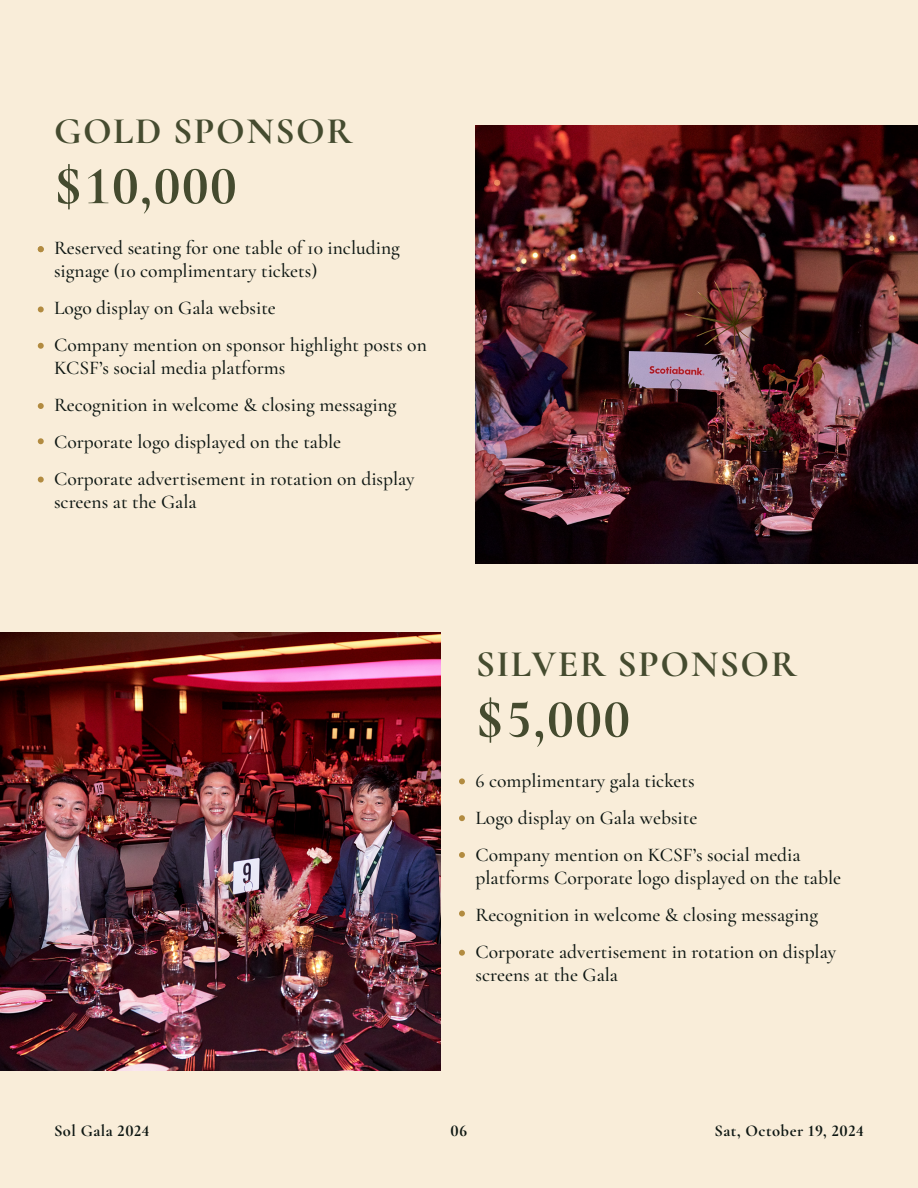
<style>
.page{position:relative;width:918px;height:1188px;background:#f9edd9}
.page>*{position:absolute;margin:0;border:0;box-sizing:border-box;transform-origin:0 0}
.Page_Title{font:700 54px "Cormorant Garamond";letter-spacing:.03em;color:#454b2f}
.Page_Title_-_Small{font:700 37.5px "Cormorant Garamond";letter-spacing:.04em;color:#454b2f}
.Body_Paragraph{font:500 19.5px/23.4px "Cormorant Garamond";color:#0e1713}
.t1{font:700 16.5px "Cormorant Garamond";letter-spacing:.03em;color:#0e1713}
</style>
<div class="page">
<svg style="left:38px;top:306px;width:6px;height:6px"></svg>
<svg style="left:38px;top:246px;width:6px;height:6px"></svg>
<svg style="left:38px;top:343px;width:6px;height:6px"></svg>
<svg style="left:38px;top:403px;width:6px;height:6px"></svg>
<svg style="left:38px;top:438px;width:6px;height:6px"></svg>
<svg style="left:459px;top:778px;width:6px;height:6px"></svg>
<svg style="left:38px;top:477px;width:6px;height:6px"></svg>
<svg style="left:459px;top:815px;width:6px;height:6px"></svg>
<svg style="left:459px;top:852px;width:6px;height:6px"></svg>
<svg style="left:459px;top:911px;width:6px;height:6px"></svg>
<svg style="left:459px;top:950px;width:6px;height:6px"></svg>
<img style="left:476px;top:125px;width:442px;height:438px">
<img style="left:0;top:633px;width:441px;height:438px">
<p class="Page_Title_-_Small" style="left:54px;top:107px;width:300px">GOLD SPONSOR</p>
<p class="Page_Title" style="left:54px;top:153px;width:184px">$10,000</p>
<p class="Body_Paragraph" style="left:54px;top:236px;width:347px">Reserved seating for one table of 10 including signage (10 complimentary tickets)</p>
<p class="Body_Paragraph" style="left:54px;top:296px;width:224px">Logo display on Gala website</p>
<p class="Body_Paragraph" style="left:54px;top:333px;width:374px">Company mention on sponsor highlight posts on<br>KCSF’s social media platforms</p>
<p class="Body_Paragraph" style="left:54px;top:393px;width:344px">Recognition in welcome &amp; closing messaging</p>
<p class="Body_Paragraph" style="left:54px;top:430px;width:289px">Corporate logo displayed on the table</p>
<p class="Body_Paragraph" style="left:54px;top:467px;width:362px">Corporate advertisement in rotation on display screens at the Gala</p>
<p class="Page_Title_-_Small" style="left:476px;top:641px;width:323px">SILVER SPONSOR</p>
<p class="Page_Title" style="left:476px;top:686px;width:156px">$5,000</p>
<p class="Body_Paragraph" style="left:476px;top:769px;width:221px">6 complimentary gala tickets</p>
<p class="Body_Paragraph" style="left:476px;top:806px;width:224px">Logo display on Gala website</p>
<p class="Body_Paragraph" style="left:476px;top:843px;width:367px">Company mention on KCSF’s social media platforms Corporate logo displayed on the table</p>
<p class="Body_Paragraph" style="left:476px;top:903px;width:344px">Recognition in welcome &amp; closing messaging</p>
<p class="Body_Paragraph" style="left:476px;top:940px;width:362px">Corporate advertisement in rotation on display screens at the Gala</p>
<p class="t1" style="left:54px;top:1120px;width:97px">Sol Gala 2024</p>
<p class="t1" style="left:451px;top:1120px;width:18px">06</p>
<p class="t1" style="left:715px;top:1120px;width:151px">Sat, October 19, 2024</p>
</div>
